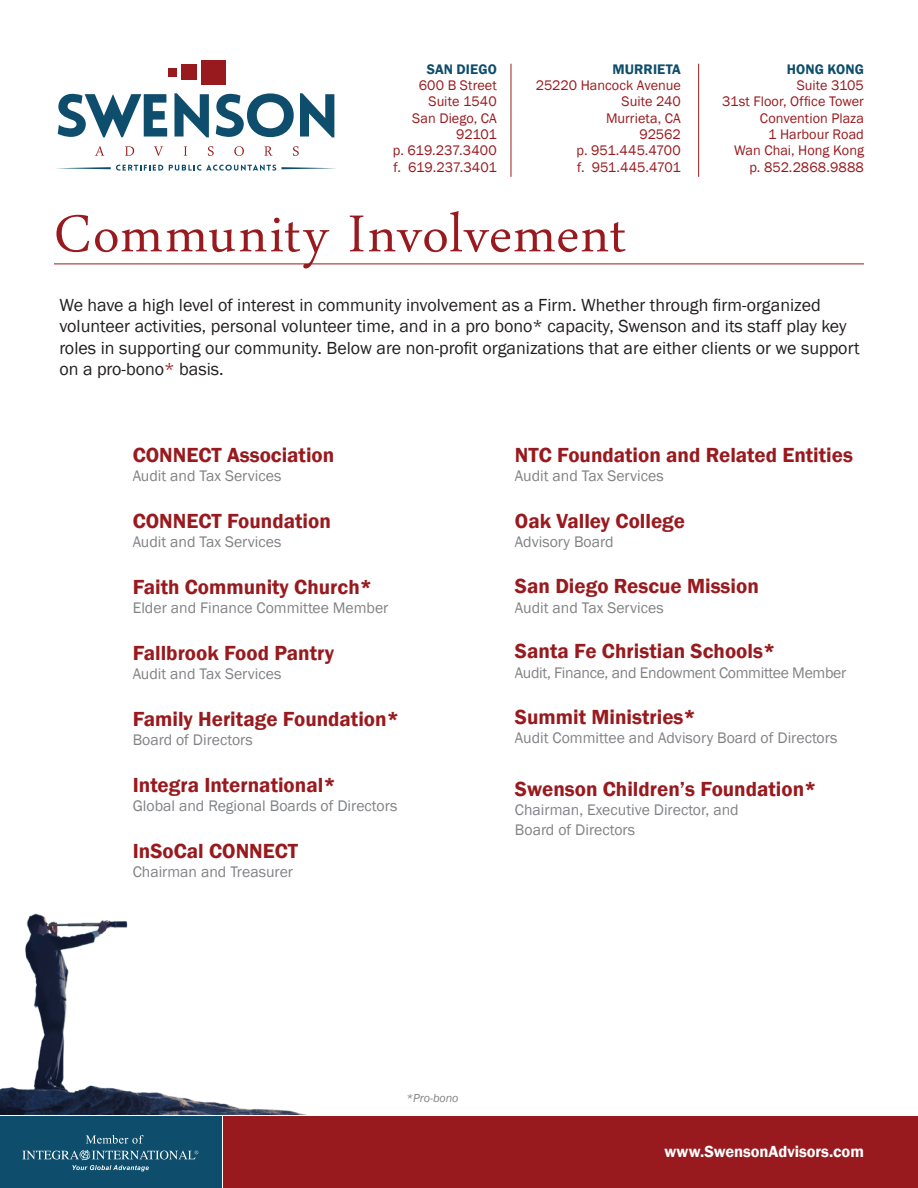
<style>
.page{position:relative;width:918px;height:1188px;background:#fff}
.page>*{position:absolute;margin:0;border:0;box-sizing:border-box;transform-origin:0 0}
.t1{font:76.5px "Arabic Typesetting";letter-spacing:.015em;color:#991a1e}
.t2{font:600 21px "Franklin Gothic";color:#991a1e}
.t3{font:18px/21.6px "Franklin Gothic";color:#231f20}
.t4{font:600 16.5px "Franklin Gothic";letter-spacing:-.005em;color:#fff}
.t5{font:15.75px/19.5px "Franklin Gothic";color:#808285}
.t6{font:15.75px "Franklin Gothic";letter-spacing:-.02em;color:#808285}
.t7{font:14.25px/16.4px "Franklin Gothic";color:#991a1e;text-align:right}
.t8{font:600 14.25px "Franklin Gothic";letter-spacing:.01em;color:#0e4e6c}
.t9{font:italic 12px "Franklin Gothic";color:#808285}
.s1{color:#991a1e}
</style>
<div class="page">
<img style="left:0;top:914px;width:307px;height:201px">
<div style="left:224px;top:1117px;width:694px;height:71px;background:#991a1e"></div>
<div style="left:0;top:1117px;width:222px;height:71px;background:#0e4e6c"></div>
<svg style="left:86px;top:1135px;width:58px;height:9px"></svg>
<svg style="left:22px;top:1150px;width:176px;height:21px"></svg>
<svg style="left:58px;top:94px;width:109px;height:43px"></svg>
<svg style="left:174px;top:93px;width:35px;height:44px"></svg>
<svg style="left:216px;top:93px;width:118px;height:44px"></svg>
<div style="left:169px;top:68px;width:8px;height:8px;background:#991a1e"></div>
<div style="left:181px;top:65px;width:15px;height:15px;background:#991a1e"></div>
<div style="left:201px;top:60px;width:25px;height:24px;background:#991a1e"></div>
<svg style="left:95px;top:146px;width:9px;height:10px"></svg>
<svg style="left:125px;top:146px;width:9px;height:10px"></svg>
<svg style="left:154px;top:146px;width:9px;height:10px"></svg>
<svg style="left:184px;top:146px;width:3px;height:10px"></svg>
<svg style="left:208px;top:146px;width:6px;height:10px"></svg>
<svg style="left:234px;top:146px;width:10px;height:10px"></svg>
<svg style="left:264px;top:146px;width:9px;height:10px"></svg>
<svg style="left:293px;top:146px;width:6px;height:10px"></svg>
<svg style="left:56px;top:165px;width:280px;height:6px"></svg>
<hr style="left:511px;top:64px;width:1px;height:113px;background:#991a1e">
<hr style="left:698px;top:64px;width:1px;height:113px;background:#991a1e">
<hr style="left:54px;top:264px;width:810px;height:1px;background:#991a1e">
<p class="t8" style="left:427px;top:60px;width:72px">SAN DIEGO</p>
<p class="t7" style="left:393px;top:77px;width:105px">600 B Street<br>Suite 1540<br>San Diego, CA<br>92101<br>p. 619.237.3400 f. 619.237.3401</p>
<p class="t8" style="left:612px;top:60px;width:70px">MURRIETA</p>
<p class="t7" style="left:536px;top:77px;width:147px">25220 Hancock Avenue<br>Suite 240<br>Murrieta, CA<br>92562<br>p. 951.445.4700<br>f. 951.445.4701</p>
<h1 class="t1" style="left:54px;top:196px;width:573px">Community Involvement</h1>
<p class="t8" style="left:787px;top:60px;width:79px">HONG KONG</p>
<p class="t7" style="left:722px;top:77px;width:143px">Suite 3105<br>31st Floor, Office Tower<br>Convention Plaza<br>1 Harbour Road<br>Wan Chai, Hong Kong p. 852.2868.9888</p>
<p class="t3" style="left:59px;top:294px;width:802px">We have a high level of interest in community involvement as a Firm. Whether through firm-organized volunteer activities, personal volunteer time, and in a pro bono* capacity, Swenson and its staff play key roles in supporting our community. Below are non-profit organizations that are either clients or we support on a pro-bono<span class="s1">*</span> basis.</p>
<h2 class="t2" style="left:133px;top:442px;width:203px">CONNECT Association</h2>
<p class="t5" style="left:133px;top:467px;width:150px">Audit and Tax Services</p>
<h2 class="t2" style="left:133px;top:508px;width:200px">CONNECT Foundation</h2>
<p class="t5" style="left:133px;top:533px;width:150px">Audit and Tax Services</p>
<h2 class="t2" style="left:133px;top:574px;width:241px">Faith Community Church*</h2>
<p class="t5" style="left:133px;top:599px;width:257px">Elder and Finance Committee Member</p>
<h2 class="t2" style="left:133px;top:640px;width:203px">Fallbrook Food Pantry</h2>
<p class="t5" style="left:133px;top:665px;width:150px">Audit and Tax Services</p>
<h2 class="t2" style="left:133px;top:706px;width:268px">Family Heritage Foundation*</h2>
<p class="t5" style="left:133px;top:731px;width:122px">Board of Directors</p>
<h2 class="t2" style="left:133px;top:772px;width:204px">Integra International*</h2>
<p class="t5" style="left:133px;top:797px;width:266px">Global and Regional Boards of Directors</p>
<h2 class="t2" style="left:133px;top:838px;width:167px">InSoCal CONNECT</h2>
<p class="t5" style="left:133px;top:863px;width:162px">Chairman and Treasurer</p>
<h2 class="t2" style="left:515px;top:442px;width:339px">NTC Foundation and Related Entities</h2>
<p class="t5" style="left:515px;top:467px;width:150px">Audit and Tax Services</p>
<h2 class="t2" style="left:515px;top:508px;width:172px">Oak Valley College</h2>
<p class="t5" style="left:515px;top:533px;width:100px">Advisory Board</p>
<h2 class="t2" style="left:515px;top:573px;width:245px">San Diego Rescue Mission</h2>
<p class="t5" style="left:515px;top:598px;width:150px">Audit and Tax Services</p>
<h2 class="t2" style="left:515px;top:638px;width:262px">Santa Fe Christian Schools*</h2>
<p class="t6" style="left:515px;top:663px;width:333px">Audit, Finance, and Endowment Committee Member</p>
<h2 class="t2" style="left:515px;top:704px;width:182px">Summit Ministries*</h2>
<p class="t5" style="left:515px;top:728px;width:324px">Audit Committee and Advisory Board of Directors</p>
<h2 class="t2" style="left:515px;top:776px;width:303px">Swenson Children’s Foundation*</h2>
<p class="t5" style="left:515px;top:800px;width:225px">Chairman, Executive Director, and<br>Board of Directors</p>
<p class="t9" style="left:406px;top:1091px;width:54px">*Pro-bono</p>
<p class="t4" style="left:664px;top:1142px;width:201px">www.SwensonAdvisors.com</p>
</div>
